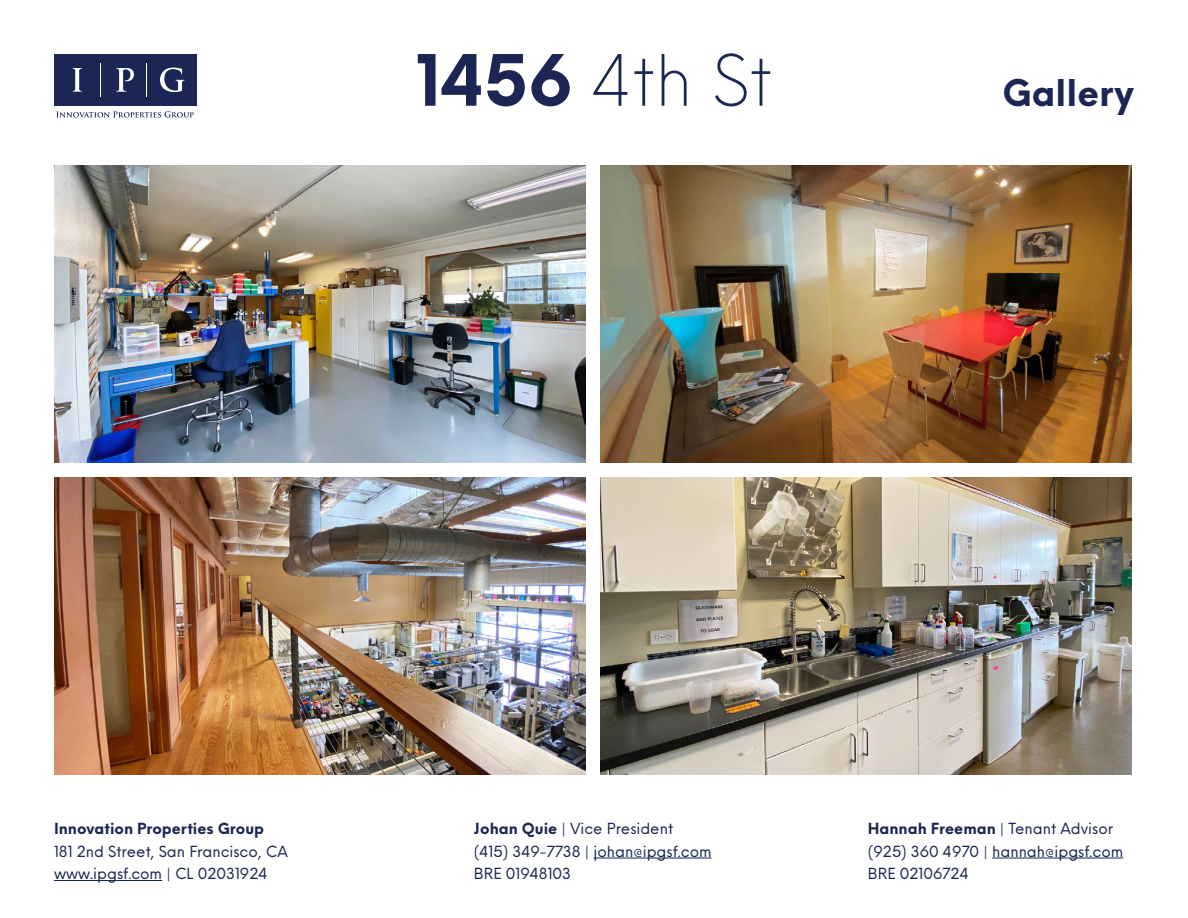
<style>
.page{position:relative;width:1188px;height:918px;background:#fff}
.page>*{position:absolute;margin:0;border:0;box-sizing:border-box;transform-origin:0 0}
.t1{font:300 69px "Neue Einstellung";color:#1c2654}
.t2{font:700 36px "Neue Einstellung";color:#1c2654}
.t3{font:15px "Neue Einstellung";color:#1c2652}
.t4{font:700 15px "Neue Einstellung";color:#1c2652}
.s1{font-weight:700}
</style>
<div class="page">
<img style="left:601px;top:477px;width:531px;height:298px">
<img style="left:54px;top:165px;width:531px;height:298px">
<img style="left:601px;top:165px;width:531px;height:298px">
<img style="left:54px;top:477px;width:531px;height:298px">
<div style="left:54px;top:54px;width:142px;height:52px;background:#1c2654"></div>
<svg style="left:56px;top:111px;width:138px;height:7px"></svg>
<hr style="left:100px;top:63px;width:1px;height:34px;background:#fff">
<hr style="left:147px;top:63px;width:1px;height:34px;background:#fff">
<svg style="left:73px;top:68px;width:9px;height:24px"></svg>
<svg style="left:160px;top:68px;width:25px;height:24px"></svg>
<svg style="left:116px;top:68px;width:18px;height:24px"></svg>
<hr style="left:54px;top:880px;width:108px;height:1px;background:#1c2652">
<hr style="left:594px;top:858px;width:118px;height:1px;background:#1c2652">
<hr style="left:992px;top:858px;width:131px;height:1px;background:#1c2652">
<p class="t1" style="left:415px;top:19px;width:358px"><span class="s1">1456</span> 4th St</p>
<p class="t2" style="left:1002px;top:60px;width:133px">Gallery</p>
<p class="t4" style="left:54px;top:815px;width:212px">Innovation Properties Group</p>
<p class="t3" style="left:54px;top:838px;width:236px">181 2nd Street, San Francisco, CA</p>
<p class="t3" style="left:54px;top:860px;width:215px">www.ipgsf.com | CL 02031924</p>
<p class="t3" style="left:474px;top:815px;width:201px"><span class="s1">Johan Quie</span> | Vice President</p>
<p class="t3" style="left:474px;top:838px;width:239px">(415) 349-7738 | johan@ipgsf.com</p>
<p class="t3" style="left:474px;top:860px;width:99px">BRE 01948103</p>
<p class="t3" style="left:868px;top:815px;width:247px"><span class="s1">Hannah Freeman</span> | Tenant Advisor</p>
<p class="t3" style="left:868px;top:838px;width:257px">(925) 360 4970 | hannah@ipgsf.com</p>
<p class="t3" style="left:868px;top:860px;width:102px">BRE 02106724</p>
</div>
